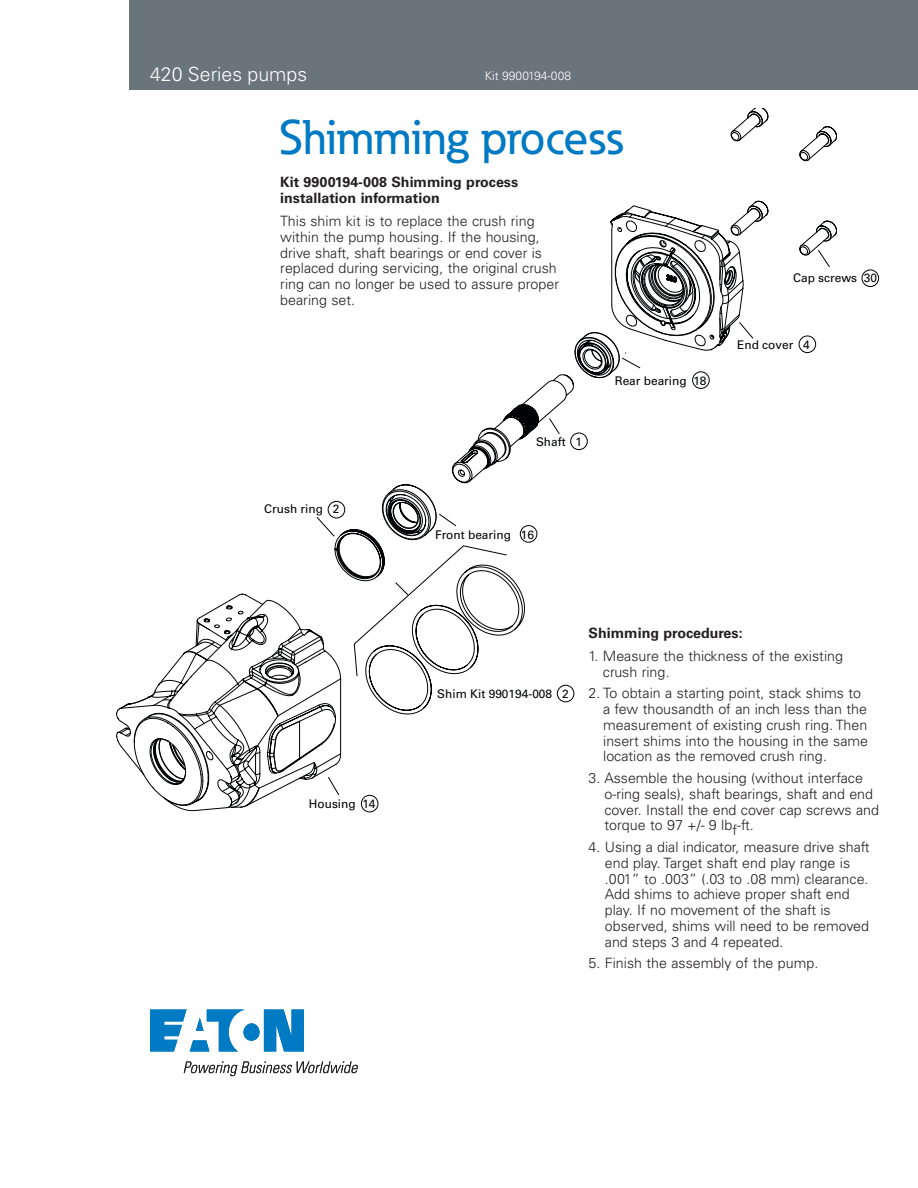
<style>
.page{position:relative;width:918px;height:1188px;background:#fff}
.page>*{position:absolute;margin:0;border:0;box-sizing:border-box;transform-origin:0 0}
.t1{font:500 48px "Eaton";color:#007ac3}
.t2{font:300 19.5px "Univers LT Std";color:#fff}
.t3{font:300 14.25px/15.8px "Univers LT Std";color:#231f20}
.t4{font:700 14.25px/15.8px "Univers LT Std";color:#231f20}
.t5{font:12px "Univers LT Std";color:#010203}
.t6{font:300 12px "Univers LT Std";color:#fff}
</style>
<div class="page">
<svg style="left:117px;top:108px;width:720px;height:703px"></svg>
<svg style="left:327px;top:269px;width:552px;height:434px"></svg>
<div style="left:129px;top:0;width:789px;height:90px;background:#6a747b"></div>
<svg style="left:150px;top:1010px;width:154px;height:42px"></svg>
<svg style="left:184px;top:1061px;width:174px;height:15px"></svg>
<h2 class="t2" style="left:150px;top:62px;width:159px">420 Series pumps</h2>
<p class="t6" style="left:485px;top:69px;width:88px">Kit 9900194-008</p>
<h1 class="t1" style="left:279px;top:108px;width:346px">Shimming process</h1>
<p class="t4" style="left:280px;top:174px;width:239px">Kit 9900194-008 Shimming process installation information</p>
<p class="t3" style="left:280px;top:213px;width:280px">This shim kit is to replace the crush ring within the pump housing. If the housing, drive shaft, shaft bearings or end cover is replaced during servicing, the original crush ring can no longer be used to assure proper bearing set.</p>
<p class="t5" style="left:264px;top:502px;width:77px">Crush ring 2</p>
<p class="t5" style="left:536px;top:435px;width:48px">Shaft 1</p>
<p class="t5" style="left:435px;top:527px;width:101px">Front bearing 16</p>
<p class="t5" style="left:615px;top:374px;width:93px">Rear bearing 18</p>
<p class="t5" style="left:793px;top:271px;width:85px">Cap screws 30</p>
<p class="t5" style="left:737px;top:337px;width:74px">End cover 4</p>
<p class="t5" style="left:309px;top:797px;width:68px">Housing 14</p>
<p class="t5" style="left:437px;top:687px;width:133px">Shim Kit 990194-008 2</p>
<p class="t4" style="left:589px;top:625px;width:155px">Shimming procedures:</p>
<p class="t3" style="left:603px;top:648px;width:242px;text-indent:-14px">1. Measure the thickness of the existing crush ring.</p>
<p class="t3" style="left:603px;top:685px;width:266px;text-indent:-15px">2. To obtain a starting point, stack shims to a few thousandth of an inch less than the measurement of existing crush ring. Then insert shims into the housing in the same location as the removed crush ring.</p>
<p class="t3" style="left:605px;top:770px;width:276px;text-indent:-16px">3. Assemble the housing (without interface o-ring seals), shaft bearings, shaft and end cover. Install the end cover cap screws and torque to 97 +/- 9 lbf-ft.</p>
<p class="t3" style="left:605px;top:839px;width:266px;text-indent:-16px">4. Using a dial indicator, measure drive shaft end play. Target shaft end play range is .001” to .003” (.03 to .08 mm) clearance.<br>Add shims to achieve proper shaft end play. If no movement of the shaft is observed, shims will need to be removed and steps 3 and 4 repeated.</p>
<p class="t3" style="left:589px;top:955px;width:231px">5. Finish the assembly of the pump.</p>
</div>
